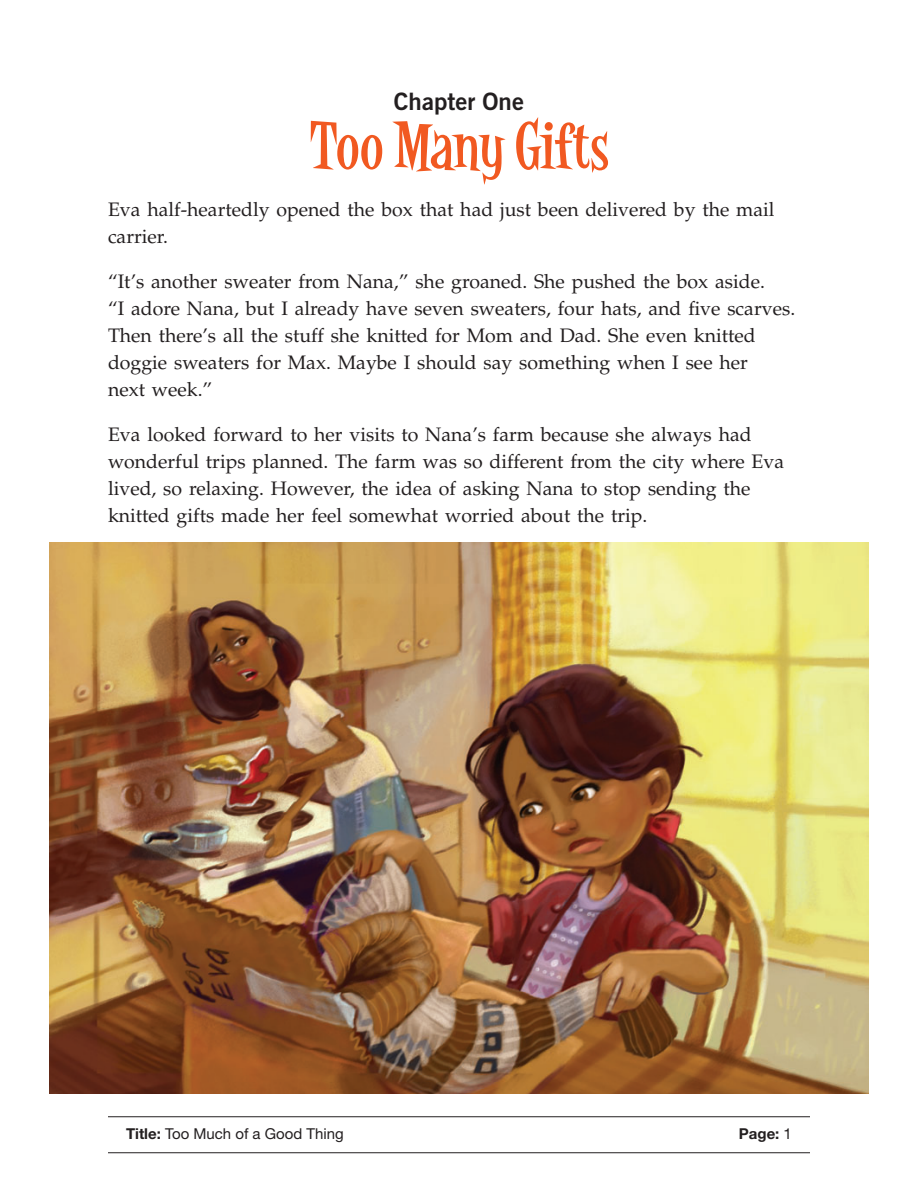
<style>
.page{position:relative;width:918px;height:1188px;background:#fff}
.page>*{position:absolute;margin:0;border:0;box-sizing:border-box;transform-origin:0 0}
.ChapterTitle{font:63px "Latino Rumba";letter-spacing:-.01em;color:#f15921}
.Chapter_number{font:24px "Trade Gothic LT Std Bd 2";color:#231f20}
.Txt_01_Palatino{font:19.5px/27px "Palatino LT Std";color:#231f20}
.t1{font:15px "Helvetica Neue LT Std";color:#231f20}
.Footer_R{font:700 15px "Helvetica Neue LT Std";color:#231f20}
.s1{font-weight:700}
.s2{font-weight:400}
</style>
<div class="page">
<img style="left:49px;top:543px;width:820px;height:551px">
<hr style="left:108px;top:1116px;width:702px;height:1px;background:#231f20">
<hr style="left:108px;top:1152px;width:702px;height:1px;background:#231f20">
<p class="Chapter_number" style="left:394px;top:86px;width:132px">Chapter One</p>
<p class="ChapterTitle" style="left:309px;top:108px;width:301px">Too Many Gifts</p>
<p class="Txt_01_Palatino" style="left:108px;top:196px;width:668px">Eva half-heartedly opened the box that had just been delivered by the mail carrier.</p>
<p class="Txt_01_Palatino" style="left:108px;top:268px;width:689px">“It’s another sweater from Nana,” she groaned. She pushed the box aside.<br>“I adore Nana, but I already have seven sweaters, four hats, and five scarves.<br>Then there’s all the stuff she knitted for Mom and Dad. She even knitted doggie sweaters for Max. Maybe I should say something when I see her<br>next week.”</p>
<p class="Txt_01_Palatino" style="left:108px;top:421px;width:678px">Eva looked forward to her visits to Nana’s farm because she always had wonderful trips planned. The farm was so different from the city where Eva lived, so relaxing. However, the idea of asking Nana to stop sending the knitted gifts made her feel somewhat worried about the trip.</p>
<p class="t1" style="left:126px;top:1125px;width:219px"><span class="s1">Title:</span> Too Much of a Good Thing</p>
<p class="Footer_R" style="left:739px;top:1125px;width:55px">Page: <span class="s2">1</span></p>
</div>
